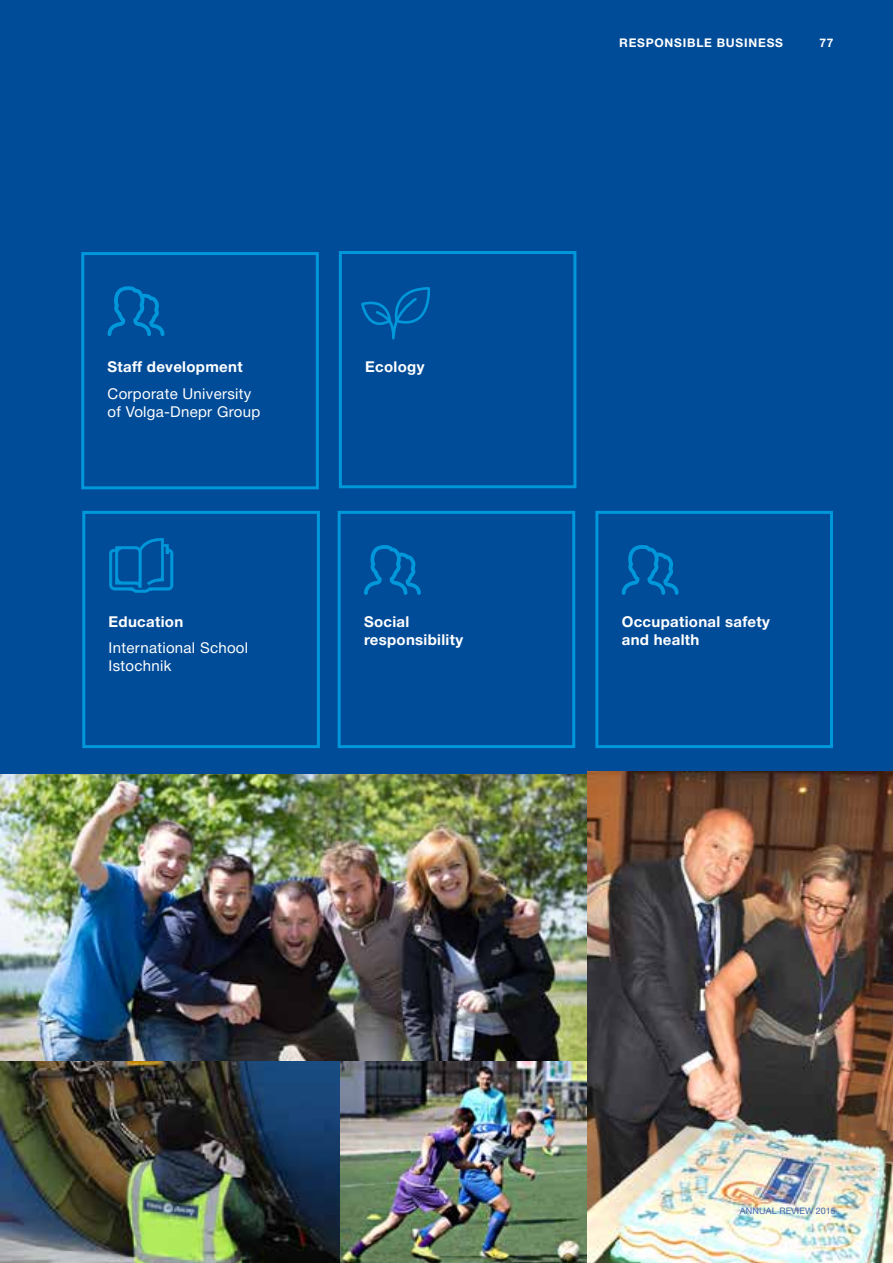
<style>
.page{position:relative;width:893px;height:1263px;background:#004c98}
.page>*{position:absolute;margin:0;border:0;box-sizing:border-box;transform-origin:0 0}
.t1{font:700 15px/18px "Helvetica Neue Cyr";letter-spacing:.02em;color:#fff}
.t2{font:15px/18px "Helvetica Neue Cyr";letter-spacing:.02em;color:#fff}
.t3{font:700 12px "Helvetica Neue Cyr";letter-spacing:.065em;color:#fff}
.t4{font:9px "Helvetica Neue Cyr";letter-spacing:.015em;color:#3f67ac}
</style>
<div class="page">
<img style="left:587px;top:771px;width:306px;height:492px">
<img style="left:0;top:774px;width:587px;height:287px">
<img style="left:0;top:1061px;width:341px;height:202px">
<img style="left:341px;top:1061px;width:246px;height:202px">
<svg style="left:364px;top:545px;width:57px;height:50px"></svg>
<svg style="left:622px;top:545px;width:57px;height:50px"></svg>
<div style="left:338px;top:511px;width:237px;height:237px;border:3px solid #0098da"></div>
<div style="left:595px;top:511px;width:238px;height:237px;border:3px solid #0098da"></div>
<div style="left:82px;top:511px;width:238px;height:237px;border:3px solid #0098da"></div>
<svg style="left:109px;top:538px;width:64px;height:55px"></svg>
<div style="left:339px;top:251px;width:237px;height:237px;border:3px solid #0098da"></div>
<svg style="left:361px;top:287px;width:69px;height:52px"></svg>
<svg style="left:108px;top:286px;width:56px;height:50px"></svg>
<div style="left:81px;top:252px;width:238px;height:237px;border:3px solid #0098da"></div>
<p class="t1" style="left:108px;top:358px;width:137px">Staff development</p>
<p class="t1" style="left:365px;top:358px;width:61px">Ecology</p>
<p class="t2" style="left:108px;top:385px;width:154px">Corporate University of Volga-Dnepr Group</p>
<p class="t3" style="left:619px;top:37px;width:165px">RESPONSIBLE BUSINESS</p>
<p class="t3" style="left:819px;top:37px;width:15px">77</p>
<p class="t1" style="left:109px;top:613px;width:76px">Education</p>
<p class="t2" style="left:109px;top:639px;width:141px">International School<br>Istochnik</p>
<p class="t1" style="left:364px;top:613px;width:101px">Social responsibility</p>
<p class="t1" style="left:622px;top:613px;width:150px">Occupational safety and health</p>
<p class="t4" style="left:740px;top:1206px;width:97px">ANNUAL REVIEW 2015</p>
</div>
